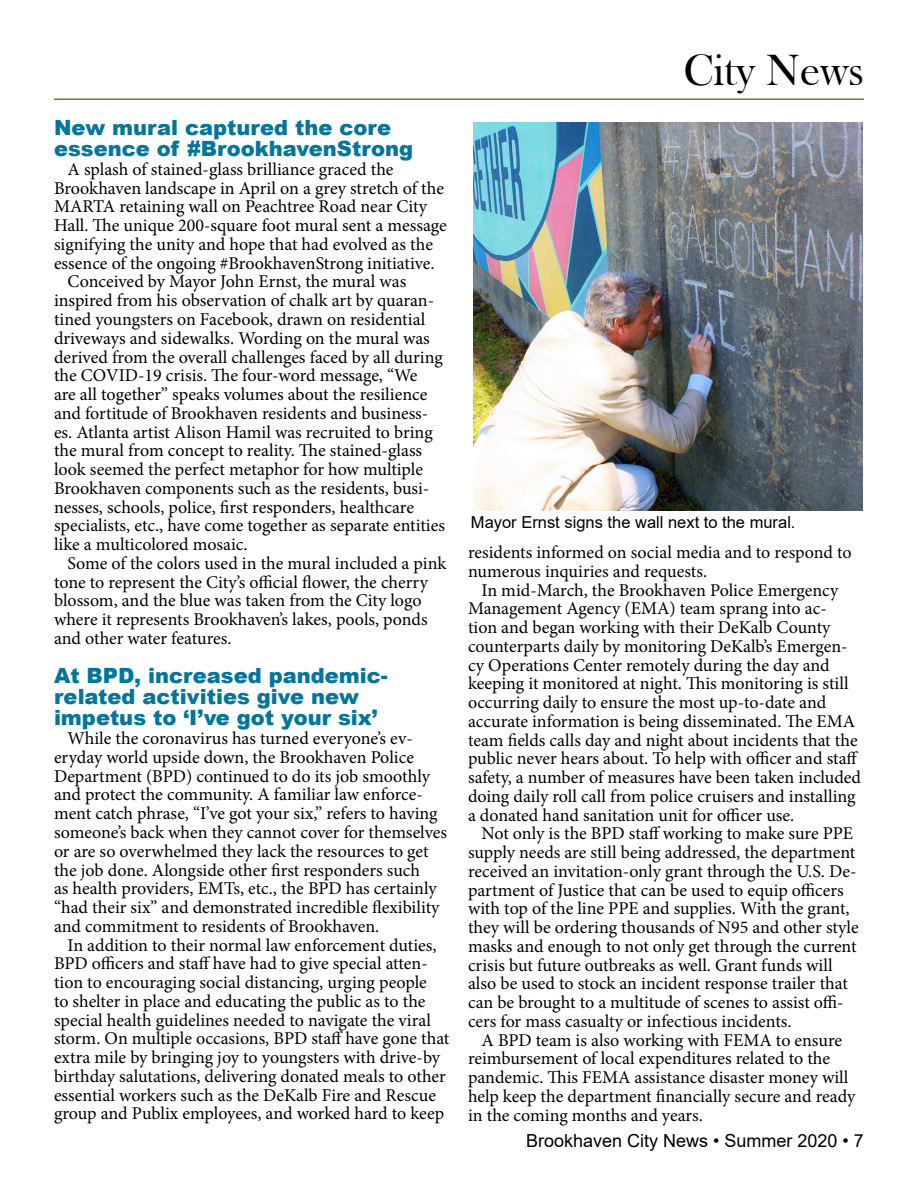
<style>
.page{position:relative;width:918px;height:1188px;background:#fff}
.page>*{position:absolute;margin:0;border:0;box-sizing:border-box;transform-origin:0 0}
.t1{font:45px "Bask Old Face";color:#000}
.t2{font:900 21px/21px "Arial";color:#00759c}
.t3{font:18px/18.8px "Minion Pro";letter-spacing:-.005em;color:#000}
.t4{font:18px "Arial";color:#000}
.t5{font:16.5px "Arial";color:#000}
</style>
<div class="page">
<hr style="left:54px;top:98px;width:810px;height:2px;background:#5c8727">
<img style="left:473px;top:123px;width:389px;height:388px">
<p class="t2" style="left:54px;top:117px;width:361px">New mural captured the core essence of #BrookhavenStrong</p>
<p class="t3" style="left:68px;top:160px;width:328px">A splash of stained-glass brilliance graced the</p>
<p class="t3" style="left:54px;top:179px;width:392px">Brookhaven landscape in April on a grey stretch of the</p>
<p class="t3" style="left:54px;top:197px;width:374px">MARTA retaining wall on Peachtree Road near City</p>
<p class="t3" style="left:54px;top:216px;width:394px">Hall. The unique 200-square foot mural sent a message</p>
<p class="t3" style="left:54px;top:235px;width:380px">signifying the unity and hope that had evolved as the</p>
<p class="t3" style="left:54px;top:254px;width:382px">essence of the ongoing #BrookhavenStrong initiative.</p>
<p class="t3" style="left:68px;top:272px;width:340px">Conceived by Mayor John Ernst, the mural was</p>
<p class="t3" style="left:54px;top:291px;width:382px">inspired from his observation of chalk art by quaran-</p>
<p class="t3" style="left:54px;top:310px;width:373px">tined youngsters on Facebook, drawn on residential</p>
<p class="t3" style="left:54px;top:329px;width:377px">driveways and sidewalks. Wording on the mural was</p>
<p class="t3" style="left:54px;top:347px;width:390px">derived from the overall challenges faced by all during</p>
<p class="t3" style="left:54px;top:366px;width:365px">the COVID-19 crisis. The four-word message, “We</p>
<p class="t3" style="left:54px;top:385px;width:375px">are all together” speaks volumes about the resilience</p>
<p class="t3" style="left:54px;top:404px;width:376px">and fortitude of Brookhaven residents and business-</p>
<p class="t3" style="left:54px;top:423px;width:380px">es. Atlanta artist Alison Hamil was recruited to bring</p>
<p class="t3" style="left:54px;top:441px;width:370px">the mural from concept to reality. The stained-glass</p>
<p class="t3" style="left:54px;top:460px;width:371px">look seemed the perfect metaphor for how multiple</p>
<p class="t3" style="left:54px;top:479px;width:377px">Brookhaven components such as the residents, busi-</p>
<p class="t3" style="left:54px;top:498px;width:362px">nesses, schools, police, first responders, healthcare</p>
<p class="t3" style="left:54px;top:516px;width:393px">specialists, etc., have come together as separate entities</p>
<p class="t3" style="left:54px;top:535px;width:195px">like a multicolored mosaic.</p>
<p class="t3" style="left:68px;top:554px;width:381px">Some of the colors used in the mural included a pink</p>
<p class="t3" style="left:54px;top:573px;width:375px">tone to represent the City’s official flower, the cherry</p>
<p class="t3" style="left:54px;top:591px;width:369px">blossom, and the blue was taken from the City logo</p>
<p class="t3" style="left:54px;top:610px;width:375px">where it represents Brookhaven’s lakes, pools, ponds</p>
<p class="t3" style="left:54px;top:629px;width:179px">and other water features.</p>
<p class="t2" style="left:54px;top:665px;width:335px">At BPD, increased pandemic&shy;related activities give new impetus to ‘I’ve got your six’</p>
<p class="t3" style="left:54px;top:729px;width:395px;text-indent:14px">While the coronavirus has turned everyone’s ev&shy;eryday world upside down, the Brookhaven Police Department (BPD) continued to do its job smoothly and protect the community. A familiar law enforce&shy;ment catch phrase, “I’ve got your six,” refers to having someone’s back when they cannot cover for themselves or are so overwhelmed they lack the resources to get the job done. Alongside other first responders such<br>as health providers, EMTs, etc., the BPD has certainly “had their six” and demonstrated incredible flexibility and commitment to residents of Brookhaven.</p>
<p class="t3" style="left:54px;top:935px;width:397px;text-indent:14px">In addition to their normal law enforcement duties, BPD officers and staff have had to give special atten&shy;tion to encouraging social distancing, urging people<br>to shelter in place and educating the public as to the special health guidelines needed to navigate the viral storm. On multiple occasions, BPD staff have gone that extra mile by bringing joy to youngsters with drive-by birthday salutations, delivering donated meals to other essential workers such as the DeKalb Fire and Rescue group and Publix employees, and worked hard to keep</p>
<h1 class="t1" style="left:684px;top:45px;width:182px">City News</h1>
<p class="t5" style="left:471px;top:511px;width:326px">Mayor Ernst signs the wall next to the mural.</p>
<p class="t3" style="left:468px;top:543px;width:385px">residents informed on social media and to respond to numerous inquiries and requests.</p>
<p class="t3" style="left:468px;top:580px;width:395px;text-indent:14px">In mid-March, the Brookhaven Police Emergency Management Agency (EMA) team sprang into ac-<br>tion and began working with their DeKalb County counterparts daily by monitoring DeKalb’s Emergen&shy;cy Operations Center remotely during the day and keeping it monitored at night. This monitoring is still occurring daily to ensure the most up-to-date and accurate information is being disseminated. The EMA team fields calls day and night about incidents that the public never hears about. To help with officer and staff safety, a number of measures have been taken included doing daily roll call from police cruisers and installing a donated hand sanitation unit for officer use.</p>
<p class="t3" style="left:468px;top:824px;width:392px;text-indent:14px">Not only is the BPD staff working to make sure PPE supply needs are still being addressed, the department received an invitation-only grant through the U.S. De&shy;partment of Justice that can be used to equip officers with top of the line PPE and supplies. With the grant, they will be ordering thousands of N95 and other style masks and enough to not only get through the current crisis but future outbreaks as well. Grant funds will also be used to stock an incident response trailer that can be brought to a multitude of scenes to assist offi&shy;cers for mass casualty or infectious incidents.</p>
<p class="t3" style="left:468px;top:1031px;width:389px;text-indent:14px">A BPD team is also working with FEMA to ensure reimbursement of local expenditures related to the pandemic. This FEMA assistance disaster money will help keep the department financially secure and ready in the coming months and years.</p>
<p class="t4" style="left:526px;top:1128px;width:339px">Brookhaven City News • Summer 2020 • 7</p>
</div>
